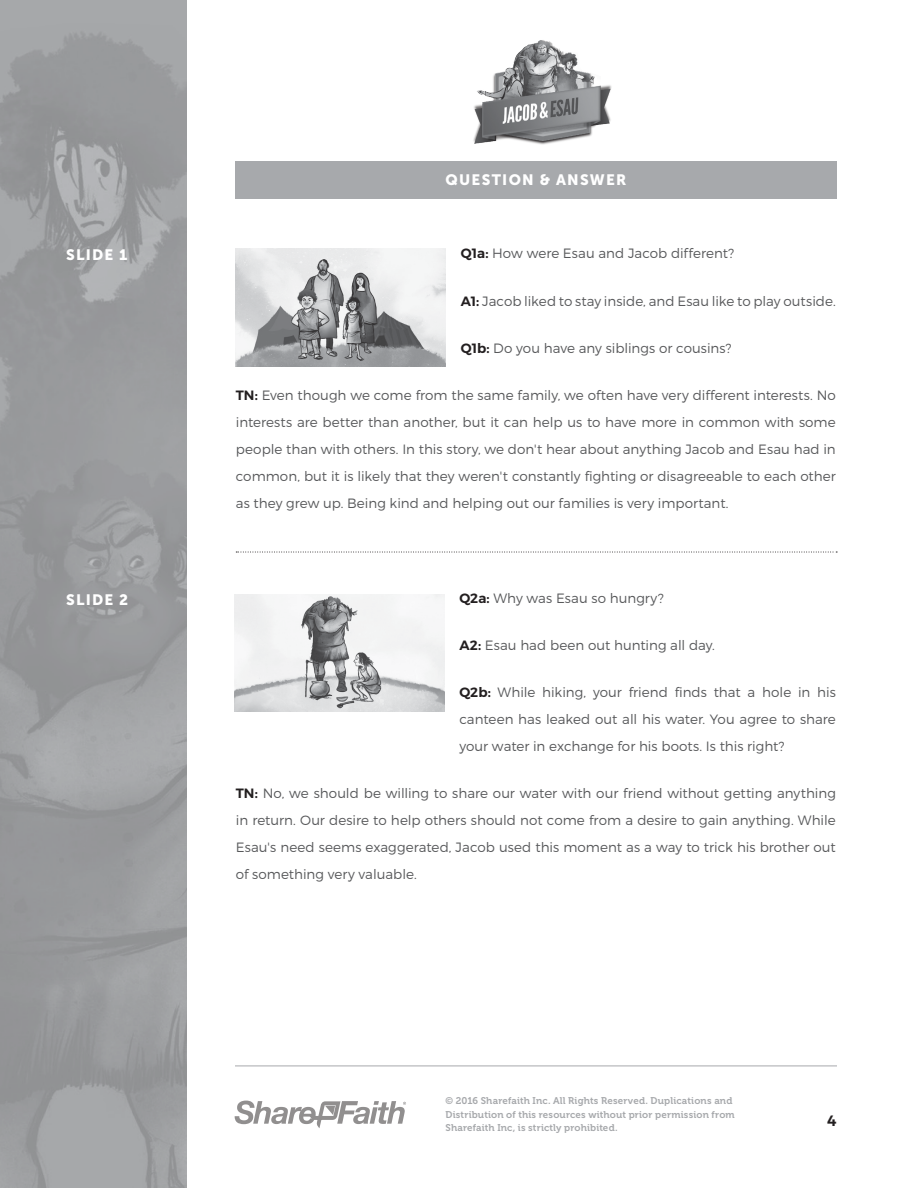
<style>
.page{position:relative;width:918px;height:1188px;background:#fff}
.page>*{position:absolute;margin:0;border:0;box-sizing:border-box;transform-origin:0 0}
.Heading{font:15px "Museo Sans 900";letter-spacing:.085em;color:#fff}
.t1{font:600 15px "Montserrat";color:#231f20}
.Bold-First-Paragraph{font:300 13.5px/27px "Montserrat";color:#58595b;text-align:justify}
.t2{font:9.75px/13.5px "Museo 700";letter-spacing:.015em;color:#a7a9ac}
.s1{font-weight:600;color:#231f20}
</style>
<div class="page">
<img style="left:0;top:0;width:187px;height:1188px">
<hr style="left:235px;top:1066px;width:602px;height:1px;background:#a7a9ac">
<svg style="left:235px;top:1101px;width:171px;height:27px"></svg>
<img style="left:473px;top:40px;width:139px;height:105px">
<svg style="left:236px;top:552px;width:601px;height:1px"></svg>
<div style="left:236px;top:161px;width:600px;height:37px;background:#a7a9ac"></div>
<img style="left:235px;top:249px;width:210px;height:117px">
<img style="left:234px;top:594px;width:210px;height:117px">
<p class="Heading" style="left:66px;top:246px;width:63px">SLIDE 1</p>
<p class="Heading" style="left:66px;top:591px;width:64px">SLIDE 2</p>
<p class="Heading" style="left:445px;top:171px;width:182px">QUESTION &amp; ANSWER</p>
<p class="Bold-First-Paragraph" style="left:461px;top:240px;width:275px"><span class="s1">Q1a:</span> How were Esau and Jacob different?</p>
<p class="Bold-First-Paragraph" style="left:461px;top:287px;width:376px"><span class="s1">A1:</span> Jacob liked to stay inside, and Esau like to play outside.</p>
<p class="Bold-First-Paragraph" style="left:461px;top:334px;width:272px"><span class="s1">Q1b:</span> Do you have any siblings or cousins?</p>
<p class="Bold-First-Paragraph" style="left:236px;top:382px;width:602px"><span class="s1">TN:</span> Even though we come from the same family, we often have very different interests. No interests are better than another, but it can help us to have more in common with some people than with others. In this story, we don't hear about anything Jacob and Esau had in common, but it is likely that they weren't constantly fighting or disagreeable to each other as they grew up. Being kind and helping out our families is very important.</p>
<p class="Bold-First-Paragraph" style="left:459px;top:584px;width:206px"><span class="s1">Q2a:</span> Why was Esau so hungry?</p>
<p class="Bold-First-Paragraph" style="left:459px;top:631px;width:257px"><span class="s1">A2:</span> Esau had been out hunting all day.</p>
<p class="Bold-First-Paragraph" style="left:459px;top:679px;width:378px"><span class="s1">Q2b:</span> While hiking, your friend finds that a hole in his canteen has leaked out all his water. You agree to share your water in exchange for his boots. Is this right?</p>
<p class="Bold-First-Paragraph" style="left:236px;top:780px;width:602px"><span class="s1">TN:</span> No, we should be willing to share our water with our friend without getting anything in return. Our desire to help others should not come from a desire to gain anything. While Esau's need seems exaggerated, Jacob used this moment as a way to trick his brother out of something very valuable.</p>
<p class="t2" style="left:446px;top:1094px;width:291px">© 2016 Sharefaith Inc. All Rights Reserved. Duplications and<br>Distribution of this resources without prior permission from<br>Sharefaith Inc, is strictly prohibited.</p>
<p class="t1" style="left:827px;top:1112px;width:11px">4</p>
</div>
